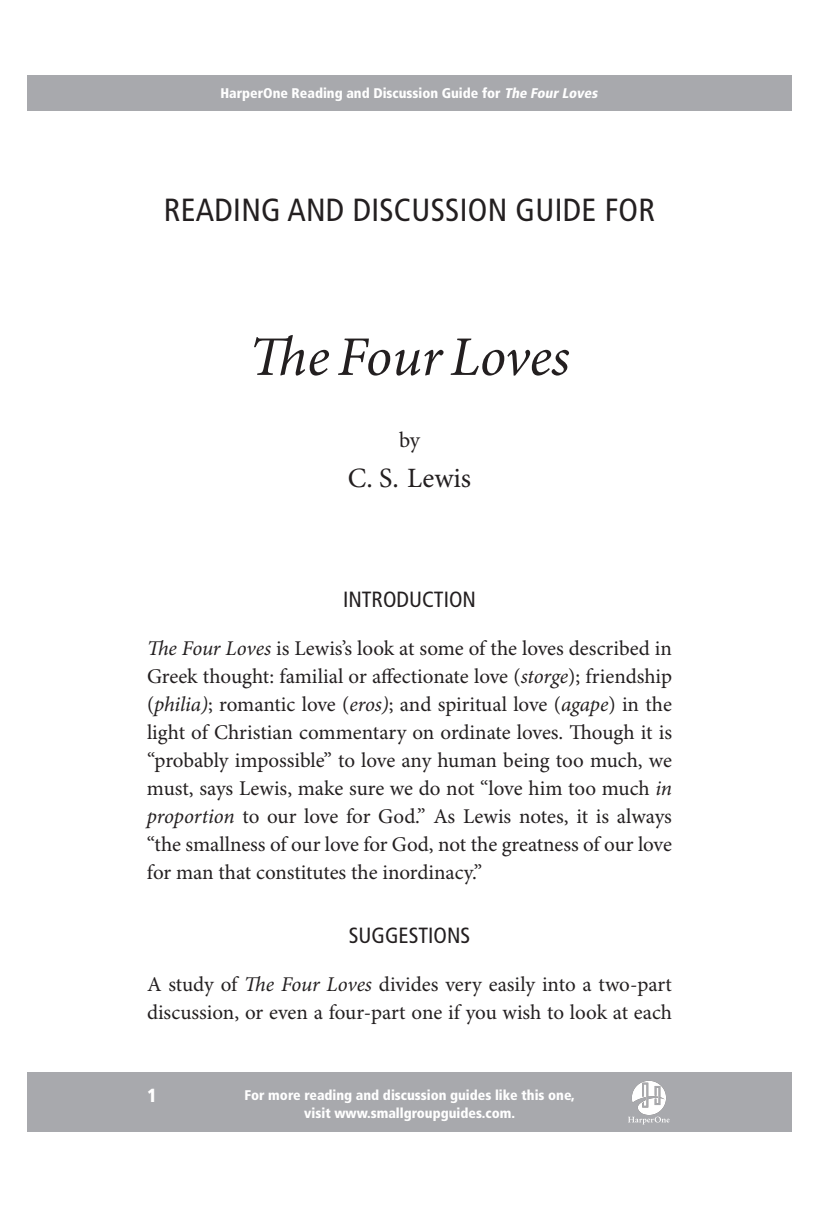
<style>
.page{position:relative;width:819px;height:1206px;background:#fff}
.page>*{position:absolute;margin:0;border:0;box-sizing:border-box;transform-origin:0 0}
.t1{font:italic 56px "Minion Pro";letter-spacing:-.01em;color:#231f20}
.t2{font:condensed 32px "Frutiger";letter-spacing:.01em;color:#231f20}
.t3{font:28px "Minion Pro";color:#231f20}
.t4{font:condensed 22px "Frutiger";color:#231f20}
.t5{font:22px "Minion Pro";color:#231f20}
.t6{font:21px/28px "Minion Pro";letter-spacing:-.005em;color:#231f20;text-align:justify}
.t7{font:900 condensed 19px "Frutiger";color:#fff}
.t8{font:900 condensed 14px/18px "Frutiger";color:#fff;text-align:center}
.s1{font-style:italic}
</style>
<div class="page">
<div style="left:27px;top:75px;width:765px;height:36px;background:#a8a9ad"></div>
<div style="left:27px;top:1073px;width:765px;height:59px;background:#a8a9ad"></div>
<svg style="left:628px;top:1117px;width:42px;height:8px"></svg>
<img style="left:632px;top:1081px;width:34px;height:34px">
<p class="t8" style="left:220px;top:84px;width:381px">HarperOne Reading and Discussion Guide for <span class="s1">The FourLoves</span></p>
<h2 class="t2" style="left:164px;top:191px;width:493px">READING AND DISCUSSION GUIDE FOR</h2>
<h1 class="t1" style="left:249px;top:323px;width:322px">The Four Loves</h1>
<p class="t5" style="left:399px;top:427px;width:22px">by</p>
<h3 class="t3" style="left:348px;top:461px;width:125px">C. S. Lewis</h3>
<p class="t4" style="left:343px;top:586px;width:134px">INTRODUCTION</p>
<p class="t6" style="left:147px;top:635px;width:527px"><span class="s1">The Four Loves</span> is Lewis’s look at some of the loves described in Greek thought: familial or affectionate love (<span class="s1">storge</span>); friendship (<span class="s1">philia)</span>; romantic love (<span class="s1">eros)</span>; and spiritual love (<span class="s1">agape</span>) in the light of Christian commentary on ordinate loves. Though it is “probably impossible” to love any human being too much, we must, says Lewis, make sure we do not “love him too much <span class="s1">in proportion</span> to our love for God.” As Lewis notes, it is always “the smallness of our love for God, not the greatness of our love for man that constitutes the inordinacy.”</p>
<p class="t4" style="left:349px;top:922px;width:123px">SUGGESTIONS</p>
<p class="t6" style="left:147px;top:971px;width:527px">A study of <span class="s1">The Four Loves</span> divides very easily into a two-part discussion, or even a four-part one if you wish to look at each</p>
<p class="t7" style="left:147px;top:1084px;width:11px">1</p>
<p class="t8" style="left:245px;top:1086px;width:332px">For more reading and discussion guides like this one, visit www.smallgroupguides.com.</p>
</div>
